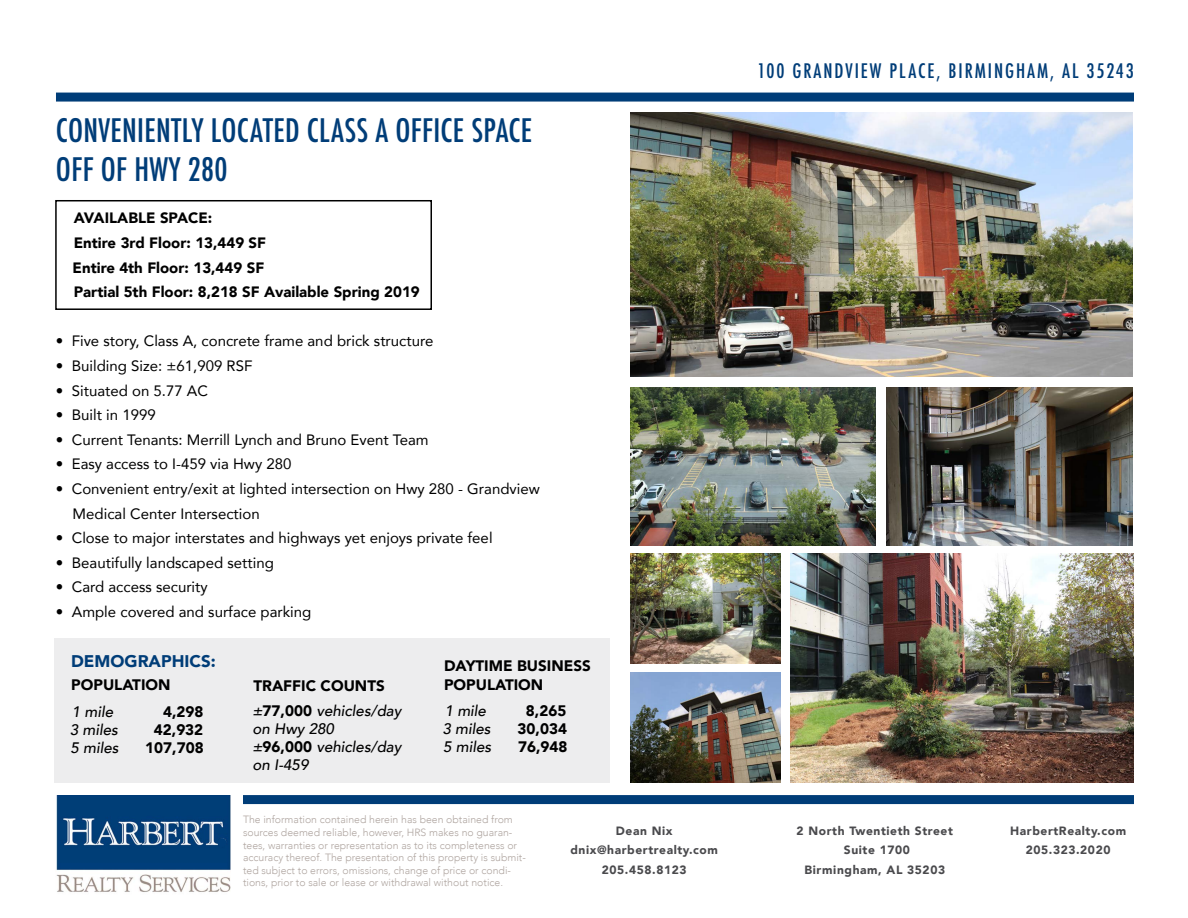
<style>
.page{position:relative;width:1188px;height:918px;background:#fff}
.page>*{position:absolute;margin:0;border:0;box-sizing:border-box;transform-origin:0 0}
.t1{font:500 condensed 31.5px/39px "Futura";letter-spacing:.01em;color:#003d78}
.t2{font:500 condensed 19.5px "Futura";letter-spacing:.1em;color:#003d78}
.t3{font:900 16.8px "Avenir";color:#003d78}
.t4{font:900 15.15px/18.3px "Avenir";color:#000}
.t5{font:italic 500 15.15px/18.1px "Avenir";color:#000}
.t6{font:15px/24.6px "Avenir";color:#000}
.t7{font:900 15px/24.6px "Avenir";color:#000}
.t8{font:900 12px/19.6px "Avenir";letter-spacing:.05em;color:#4a4a4d;text-align:center}
.t9{font:300 10.5px/12.6px "Avenir";color:#afa5a0}
.s1{font-weight:500;font-style:italic}
.s2{font-weight:900;font-style:normal}
</style>
<div class="page">
<div style="left:243px;top:795px;width:891px;height:9px;background:#003d78"></div>
<img style="left:56px;top:795px;width:174px;height:97px">
<div style="left:54px;top:638px;width:556px;height:144px;background:#ededee"></div>
<div style="left:218px;top:838px;width:8px;height:9px;background:#003d78;border-radius:50%"></div>
<div style="left:56px;top:93px;width:1078px;height:9px;background:#003d78"></div>
<img style="left:630px;top:113px;width:502px;height:263px">
<img style="left:630px;top:387px;width:246px;height:159px">
<img style="left:887px;top:387px;width:245px;height:159px">
<img style="left:791px;top:554px;width:343px;height:228px">
<img style="left:630px;top:554px;width:151px;height:110px">
<img style="left:630px;top:672px;width:151px;height:110px">
<div style="left:55px;top:200px;width:377px;height:110px;border:2px solid #000"></div>
<h1 class="t1" style="left:56px;top:111px;width:478px">CONVENIENTLY LOCATED CLASS A OFFICE SPACE<br>OFF OF HWY 280</h1>
<p class="t7" style="left:73px;top:205px;width:349px">AVAILABLE SPACE:<br>Entire 3rd Floor: 13,449 SF<br>Entire 4th Floor: 13,449 SF<br>Partial 5th Floor: 8,218 SF Available Spring 2019</p>
<p class="t6" style="left:56px;top:328px;width:379px">• Five story, Class A, concrete frame and brick structure</p>
<p class="t6" style="left:56px;top:353px;width:198px">• Building Size: ±61,909 RSF</p>
<p class="t6" style="left:56px;top:378px;width:154px">• Situated on 5.77 AC</p>
<p class="t6" style="left:56px;top:402px;width:101px">• Built in 1999</p>
<p class="t6" style="left:56px;top:427px;width:374px">• Current Tenants: Merrill Lynch and Bruno Event Team</p>
<p class="t6" style="left:56px;top:451px;width:237px">• Easy access to I-459 via Hwy 280</p>
<p class="t6" style="left:73px;top:476px;width:469px;text-indent:-17px">• Convenient entry/exit at lighted intersection on Hwy 280 - Grandview<br>Medical Center Intersection</p>
<p class="t6" style="left:56px;top:525px;width:438px">• Close to major interstates and highways yet enjoys private feel</p>
<p class="t6" style="left:56px;top:550px;width:219px">• Beautifully landscaped setting</p>
<p class="t6" style="left:56px;top:574px;width:153px">• Card access security</p>
<p class="t6" style="left:56px;top:599px;width:257px">• Ample covered and surface parking</p>
<p class="t3" style="left:71px;top:647px;width:146px">DEMOGRAPHICS:</p>
<p class="t4" style="left:71px;top:675px;width:101px">POPULATION</p>
<p class="t5" style="left:72px;top:703px;width:43px">1 mile</p>
<p class="t4" style="left:163px;top:702px;width:42px">4,298</p>
<p class="t5" style="left:70px;top:721px;width:50px">3 miles</p>
<p class="t4" style="left:154px;top:720px;width:51px">42,932</p>
<p class="t5" style="left:71px;top:739px;width:50px">5 miles</p>
<p class="t4" style="left:145px;top:738px;width:60px">107,708</p>
<p class="t4" style="left:252px;top:673px;width:151px;line-height:24.9px">TRAFFIC COUNTS <span class="s1">±</span>77,000 <span class="s1">vehicles/day</span></p>
<p class="t5" style="left:252px;top:720px;width:151px">on Hwy 280<br>±<span class="s2">96,000</span> vehicles/day on I-459</p>
<p class="t4" style="left:444px;top:657px;width:148px">DAYTIME BUSINESS<br>POPULATION</p>
<p class="t5" style="left:445px;top:702px;width:43px">1 mile</p>
<p class="t4" style="left:526px;top:701px;width:42px">8,265</p>
<p class="t5" style="left:443px;top:720px;width:50px">3 miles</p>
<p class="t4" style="left:518px;top:719px;width:51px">30,034</p>
<p class="t5" style="left:443px;top:738px;width:50px">5 miles</p>
<p class="t4" style="left:518px;top:738px;width:51px">76,948</p>
<h2 class="t2" style="left:757px;top:59px;width:378px">100 GRANDVIEW PLACE, BIRMINGHAM, AL 35243</h2>
<p class="t9" style="left:243px;top:814px;width:284px">The information contained herein has been obtained from sources deemed reliable, however, HRS makes no guaran&shy;tees, warranties or representation as to its completeness or accuracy thereof. The presentation of this property is submit&shy;ted subject to errors, omissions, change of price or condi&shy;tions, prior to sale or lease or withdrawal without notice.</p>
<p class="t8" style="left:797px;top:820px;width:158px">2 North Twentieth Street<br>Suite 1700<br>Birmingham, AL 35203</p>
<p class="t8" style="left:1010px;top:820px;width:118px">HarbertRealty.com<br>205.323.2020</p>
<p class="t8" style="left:570px;top:820px;width:149px">Dean Nix dnix@harbertrealty.com<br>205.458.8123</p>
</div>
